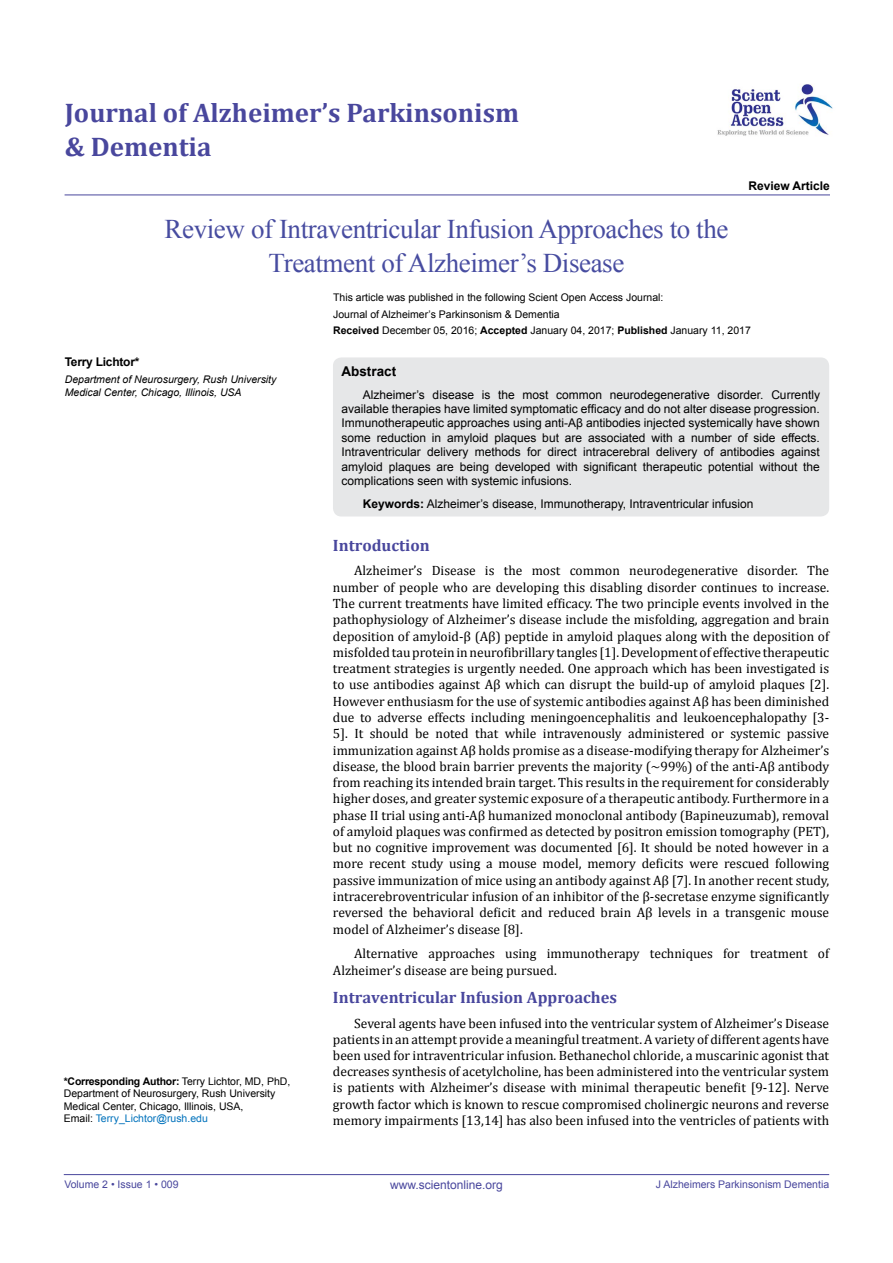
<style>
.page{position:relative;width:893px;height:1263px;background:#fff}
.page>*{position:absolute;margin:0;border:0;box-sizing:border-box;transform-origin:0 0}
.t1{font:27px/34.2px "Times New Roman";letter-spacing:-.015em;color:#474ca0;text-align:center}
.t2{font:700 27px/34.5px "Cambria";color:#49479d}
.t3{font:700 16.5px "Cambria";color:#49479d}
.t4{font:13.5px/16.4px "Cambria";color:#000;text-align:justify}
.t5{font:700 13.5px "Arial";color:#000}
.t6{font:12px/14.4px "Arial";color:#000;text-align:justify}
.t7{font:12px "Arial";color:#49479d}
.t8{font:700 12px "Arial";color:#000}
.t9{font:700 12px "Arial";letter-spacing:-.02em;color:#000}
.t10{font:10.5px/12.6px "Arial";color:#000}
.t11{font:italic 10.5px/12.6px "Arial";color:#000}
.t12{font:10.5px "Arial";color:#49479d}
.s1{font-weight:700}
.s2{color:#0072bc}
</style>
<div class="page">
<hr style="left:64px;top:1174px;width:765px;height:1px;background:#49479d">
<img style="left:717px;top:84px;width:116px;height:52px">
<hr style="left:65px;top:195px;width:765px;height:1px;background:#49479d">
<div style="left:333px;top:357px;width:496px;height:159px;background:#e6e7e8;border-radius:9px"></div>
<h1 class="t2" style="left:65px;top:95px;width:456px">Journal of Alzheimer’s Parkinsonism &amp; Dementia</h1>
<h1 class="t1" style="left:165px;top:211px;width:565px">Review of Intraventricular Infusion Approaches to the<br>Treatment of Alzheimer’s Disease</h1>
<p class="t8" style="left:748px;top:178px;width:83px">Review Article</p>
<p class="t9" style="left:65px;top:354px;width:76px">Terry Lichtor*</p>
<p class="t11" style="left:65px;top:373px;width:213px">Department of Neurosurgery, Rush University<br>Medical Center, Chicago, Illinois, USA</p>
<p class="t10" style="left:64px;top:1075px;width:228px"><span class="s1">*Corresponding Author:</span> Terry Lichtor, MD, PhD, Department of Neurosurgery, Rush University Medical Center, Chicago, Illinois, USA,<br>Email: <span class="s2">Terry_Lichtor@rush.edu</span></p>
<p class="t10" style="left:333px;top:289px;width:419px;line-height:16.8px">This article was published in the following Scient Open Access Journal:<br>Journal of Alzheimer’s Parkinsonism &amp; Dementia<br><span class="s1">Received</span> December 05, 2016; <span class="s1">Accepted</span> January 04, 2017; <span class="s1">Published</span> January 11, 2017</p>
<p class="t5" style="left:341px;top:362px;width:56px">Abstract</p>
<p class="t6" style="left:341px;top:387px;width:480px;text-indent:21px">Alzheimer’s disease is the most common neurodegenerative disorder. Currently available therapies have limited symptomatic efficacy and do not alter disease progression.<br>Immunotherapeutic approaches using anti-Aβ antibodies injected systemically have shown some reduction in amyloid plaques but are associated with a number of side effects.<br>Intraventricular delivery methods for direct intracerebral delivery of antibodies against amyloid plaques are being developed with significant therapeutic potential without the complications seen with systemic infusions.</p>
<p class="t6" style="left:363px;top:497px;width:392px"><span class="s1">Keywords:</span> Alzheimer’s disease, Immunotherapy, Intraventricular infusion</p>
<p class="t3" style="left:333px;top:533px;width:98px">Introduction</p>
<p class="t4" style="left:333px;top:562px;width:498px;text-indent:21px">Alzheimer’s Disease is the most common neurodegenerative disorder. The number of people who are developing this disabling disorder continues to increase.<br>The current treatments have limited efficacy. The two principle events involved in the pathophysiology of Alzheimer’s disease include the misfolding, aggregation and brain deposition of amyloid-β (Aβ) peptide in amyloid plaques along with the deposition of misfolded tau protein in neurofibrillary tangles [1]. Development of effective therapeutic treatment strategies is urgently needed. One approach which has been investigated is to use antibodies against Aβ which can disrupt the build-up of amyloid plaques [2].<br>However enthusiasm for the use of systemic antibodies against Aβ has been diminished due to adverse effects including meningoencephalitis and leukoencephalopathy [3- 5]. It should be noted that while intravenously administered or systemic passive immunization against Aβ holds promise as a disease-modifying therapy for Alzheimer’s disease, the blood brain barrier prevents the majority (~99%) of the anti-Aβ antibody from reaching its intended brain target. This results in the requirement for considerably higher doses, and greater systemic exposure of a therapeutic antibody. Furthermore in a phase II trial using anti-Aβ humanized monoclonal antibody (Bapineuzumab), removal of amyloid plaques was confirmed as detected by positron emission tomography (PET), but no cognitive improvement was documented [6]. It should be noted however in a more recent study using a mouse model, memory deficits were rescued following passive immunization of mice using an antibody against Aβ [7]. In another recent study, intracerebroventricular infusion of an inhibitor of the β-secretase enzyme significantly reversed the behavioral deficit and reduced brain Aβ levels in a transgenic mouse model of Alzheimer’s disease [8].</p>
<p class="t4" style="left:333px;top:945px;width:498px;text-indent:21px">Alternative approaches using immunotherapy techniques for treatment of<br>Alzheimer’s disease are being pursued.</p>
<p class="t3" style="left:333px;top:985px;width:286px">Intraventricular Infusion Approaches</p>
<p class="t4" style="left:333px;top:1015px;width:498px;text-indent:21px">Several agents have been infused into the ventricular system of Alzheimer’s Disease patients in an attempt provide a meaningful treatment. A variety of different agents have been used for intraventricular infusion. Bethanechol chloride, a muscarinic agonist that decreases synthesis of acetylcholine, has been administered into the ventricular system is patients with Alzheimer’s disease with minimal therapeutic benefit [9-12]. Nerve growth factor which is known to rescue compromised cholinergic neurons and reverse memory impairments [13,14] has also been infused into the ventricles of patients with</p>
<p class="t12" style="left:64px;top:1178px;width:116px">Volume 2 • Issue 1 • 009</p>
<p class="t7" style="left:390px;top:1177px;width:114px">www.scientonline.org</p>
<p class="t12" style="left:656px;top:1178px;width:175px">J Alzheimers Parkinsonism Dementia</p>
</div>
